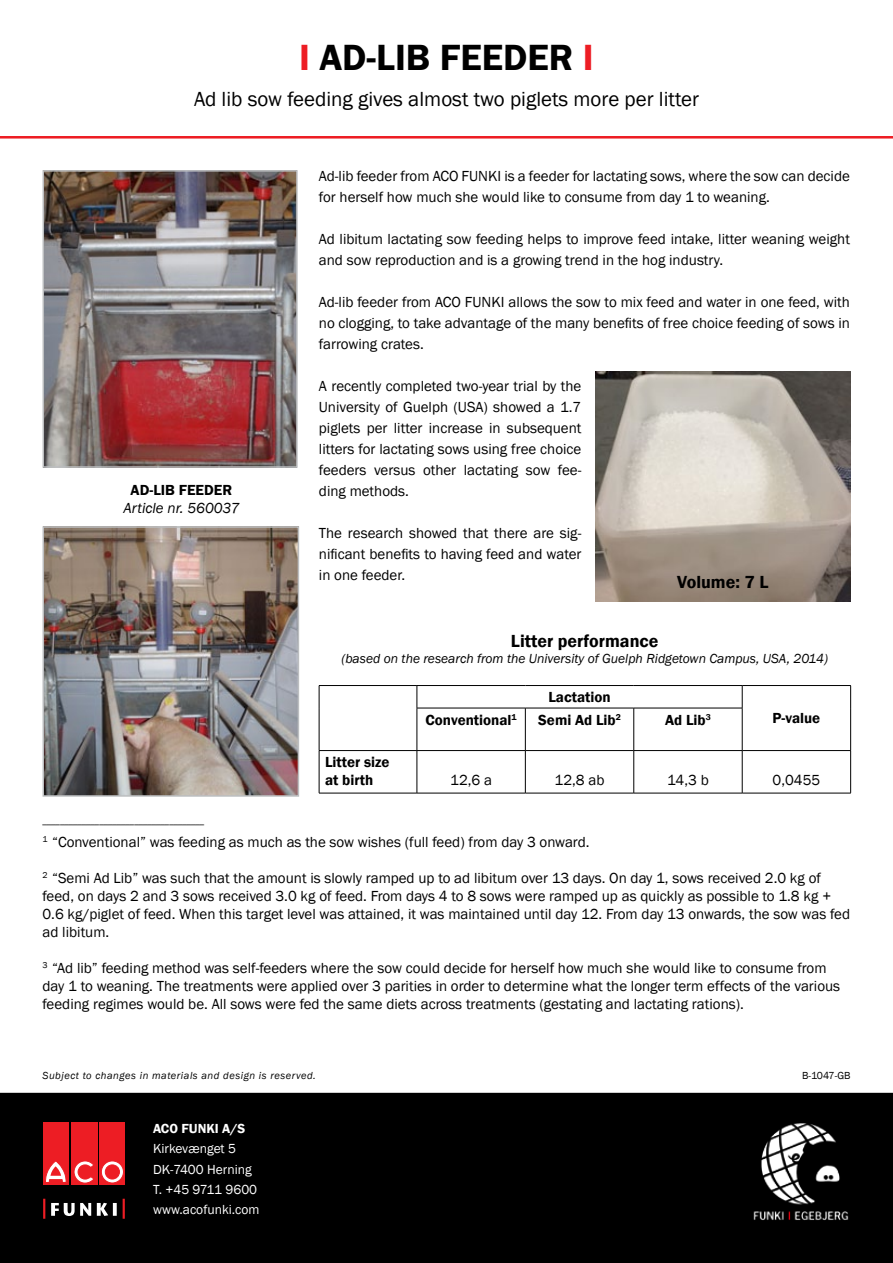
<style>
.page{position:relative;width:893px;height:1263px;background:#fff}
.page>*{position:absolute;margin:0;border:0;box-sizing:border-box;transform-origin:0 0}
.t1{font:600 37.5px "Franklin Gothic";color:#000}
.t2{font:21px "Franklin Gothic";color:#000}
.t3{font:600 18px "Franklin Gothic";color:#000}
.t4{font:15px/21px "Franklin Gothic";color:#000}
.t5{font:600 15px/18px "Franklin Gothic";color:#000}
.t6{font:italic 15px "Franklin Gothic";color:#000}
.t7{font:13.5px/20.2px "Franklin Gothic";color:#fff;text-align:center}
.t8{font:italic 13.5px "Franklin Gothic";color:#000}
.t9{font:600 13.5px "Franklin Gothic";color:#fff}
.t10{font:italic 10.5px "Franklin Gothic";letter-spacing:.05em;color:#000}
.t11{font:10.5px "Franklin Gothic";letter-spacing:-.015em;color:#000}
.t12{font:8.7px "Franklin Gothic";color:#000}
.s1{color:#ed1d24}
</style>
<div class="page">
<img style="left:46px;top:173px;width:249px;height:292px">
<div style="left:43px;top:170px;width:255px;height:298px;border:2px solid #bcbec0"></div>
<img style="left:46px;top:529px;width:250px;height:265px">
<div style="left:43px;top:526px;width:256px;height:271px;border:2px solid #bcbec0"></div>
<img style="left:595px;top:371px;width:255px;height:231px">
<div style="left:1px;top:1094px;width:891px;height:168px;background:#000"></div>
<div style="left:0;top:1093px;width:893px;height:170px;border:2px solid #000"></div>
<div style="left:43px;top:1122px;width:26px;height:63px;background:#ed1d24"></div>
<svg style="left:45px;top:1161px;width:21px;height:21px"></svg>
<div style="left:71px;top:1122px;width:26px;height:63px;background:#ed1d24"></div>
<svg style="left:74px;top:1161px;width:19px;height:22px"></svg>
<div style="left:99px;top:1122px;width:26px;height:63px;background:#ed1d24"></div>
<svg style="left:101px;top:1161px;width:22px;height:22px"></svg>
<div style="left:101px;top:1161px;width:23px;height:22px;border:1px solid #ed1d24;border-radius:50%"></div>
<div style="left:105px;top:1165px;width:14px;height:14px;background:#ed1d24;border-radius:50%"></div>
<div style="left:105px;top:1165px;width:14px;height:14px;border:1px solid #ed1d24;border-radius:50%"></div>
<svg style="left:51px;top:1203px;width:66px;height:13px"></svg>
<hr style="left:123px;top:1199px;width:2px;height:20px;background:#ed1d24">
<hr style="left:43px;top:1199px;width:2px;height:20px;background:#ed1d24">
<hr style="left:0;top:136px;width:893px;height:2px;background:#ed1d24">
<hr style="left:319px;top:685px;width:98px;height:1px;background:#000">
<svg style="left:319px;top:686px;width:1px;height:22px"></svg>
<hr style="left:417px;top:685px;width:108px;height:1px;background:#000">
<svg style="left:417px;top:686px;width:1px;height:22px"></svg>
<hr style="left:525px;top:685px;width:109px;height:1px;background:#000">
<hr style="left:634px;top:685px;width:108px;height:1px;background:#000">
<hr style="left:742px;top:685px;width:109px;height:1px;background:#000">
<svg style="left:742px;top:686px;width:1px;height:22px"></svg>
<svg style="left:850px;top:686px;width:1px;height:22px"></svg>
<hr style="left:319px;top:708px;width:1px;height:42px;background:#000">
<hr style="left:417px;top:708px;width:108px;height:1px;background:#000">
<hr style="left:417px;top:708px;width:1px;height:42px;background:#000">
<hr style="left:525px;top:708px;width:109px;height:1px;background:#000">
<hr style="left:525px;top:708px;width:1px;height:42px;background:#000">
<hr style="left:634px;top:708px;width:108px;height:1px;background:#000">
<hr style="left:633px;top:708px;width:1px;height:42px;background:#000">
<hr style="left:742px;top:708px;width:1px;height:42px;background:#000">
<hr style="left:850px;top:708px;width:1px;height:42px;background:#000">
<hr style="left:319px;top:750px;width:98px;height:1px;background:#000">
<hr style="left:319px;top:751px;width:1px;height:42px;background:#000">
<hr style="left:417px;top:750px;width:108px;height:1px;background:#000">
<hr style="left:417px;top:751px;width:1px;height:42px;background:#000">
<hr style="left:525px;top:750px;width:109px;height:1px;background:#000">
<hr style="left:525px;top:751px;width:1px;height:42px;background:#000">
<hr style="left:634px;top:750px;width:108px;height:1px;background:#000">
<hr style="left:633px;top:751px;width:1px;height:42px;background:#000">
<hr style="left:742px;top:750px;width:109px;height:1px;background:#000">
<hr style="left:742px;top:751px;width:1px;height:42px;background:#000">
<hr style="left:850px;top:751px;width:1px;height:42px;background:#000">
<hr style="left:319px;top:793px;width:98px;height:1px;background:#000">
<hr style="left:417px;top:793px;width:108px;height:1px;background:#000">
<hr style="left:525px;top:793px;width:109px;height:1px;background:#000">
<hr style="left:634px;top:793px;width:108px;height:1px;background:#000">
<hr style="left:742px;top:793px;width:109px;height:1px;background:#000">
<h1 class="t1" style="left:299px;top:34px;width:296px"><span class="s1">I</span> AD-LIB FEEDER <span class="s1">I</span></h1>
<h2 class="t2" style="left:194px;top:86px;width:506px">Ad lib sow feeding gives almost two piglets more per litter</h2>
<p class="t5" style="left:131px;top:481px;width:103px">AD-LIB FEEDER</p>
<p class="t6" style="left:123px;top:499px;width:118px">Article nr. 560037</p>
<p class="t4" style="left:319px;top:165px;width:532px">Ad-lib feeder from ACO FUNKI is a feeder for lactating sows, where the sow can decide for herself how much she would like to consume from day 1 to weaning.</p>
<p class="t4" style="left:319px;top:228px;width:532px">Ad libitum lactating sow feeding helps to improve feed intake, litter weaning weight and sow reproduction and is a growing trend in the hog industry.</p>
<p class="t4" style="left:319px;top:291px;width:532px;text-align:justify">Ad-lib feeder from ACO FUNKI allows the sow to mix feed and water in one feed, with no clogging, to take advantage of the many benefits of free choice feeding of sows in farrowing crates.</p>
<p class="t4" style="left:319px;top:375px;width:264px;text-align:justify">A recently completed two-year trial by the University of Guelph (USA) showed a 1.7 piglets per litter increase in subsequent litters for lactating sows using free choice feeders versus other lactating sow fee&shy;ding methods.</p>
<p class="t4" style="left:319px;top:522px;width:264px;text-align:justify">The research showed that there are sig&shy;nificant benefits to having feed and water in one feeder.</p>
<p class="t3" style="left:677px;top:571px;width:93px">Volume: 7 L</p>
<p class="t3" style="left:511px;top:630px;width:149px">Litter performance</p>
<p class="t8" style="left:341px;top:650px;width:488px">(based on the research from the University of Guelph Ridgetown Campus, USA, 2014)</p>
<p class="t5" style="left:548px;top:688px;width:64px">Lactation</p>
<p class="t5" style="left:426px;top:711px;width:93px">Conventional<sup>1</sup></p>
<p class="t5" style="left:538px;top:711px;width:84px">Semi Ad Lib<sup>2</sup></p>
<p class="t5" style="left:665px;top:711px;width:47px">Ad Lib<sup>3</sup></p>
<p class="t5" style="left:773px;top:709px;width:49px">P-value</p>
<p class="t5" style="left:325px;top:753px;width:66px">Litter size at birth</p>
<p class="t4" style="left:450px;top:770px;width:43px">12,6 a</p>
<p class="t4" style="left:555px;top:770px;width:51px">12,8 ab</p>
<p class="t4" style="left:667px;top:770px;width:43px">14,3 b</p>
<p class="t4" style="left:773px;top:770px;width:49px">0,0455</p>
<p class="t12" style="left:43px;top:815px;width:163px">_____________________________________</p>
<p class="t4" style="left:43px;top:832px;width:548px"><sup>1</sup> “Conventional” was feeding as much as the sow wishes (full feed) from day 3 onward.</p>
<p class="t4" style="left:43px;top:869px;width:809px;line-height:18px"><sup>2</sup> “Semi Ad Lib” was such that the amount is slowly ramped up to ad libitum over 13 days. On day 1, sows received 2.0 kg of feed, on days 2 and 3 sows received 3.0 kg of feed. From days 4 to 8 sows were ramped up as quickly as possible to 1.8 kg + 0.6 kg/piglet of feed. When this target level was attained, it was maintained until day 12. From day 13 onwards, the sow was fed ad libitum.</p>
<p class="t4" style="left:43px;top:959px;width:799px;line-height:18px"><sup>3</sup> “Ad lib” feeding method was self-feeders where the sow could decide for herself how much she would like to consume from day 1 to weaning. The treatments were applied over 3 parities in order to determine what the longer term effects of the various feeding regimes would be. All sows were fed the same diets across treatments (gestating and lactating rations).</p>
<p class="t10" style="left:43px;top:1069px;width:275px">Subject to changes in materials and design is reserved.</p>
<p class="t11" style="left:802px;top:1069px;width:50px">B-1047-GB</p>
<p class="t9" style="left:153px;top:1120px;width:94px">ACO FUNKI A/S</p>
<p class="t7" style="left:153px;top:1159px;width:108px;text-align:left">DK-7400 Herning<br>T. +45 9711 9600 www.acofunki.com</p>
<p class="t7" style="left:153px;top:1159px;width:108px">T. +45 9711 9600 www.acofunki.com egebjerg</p>
</div>
